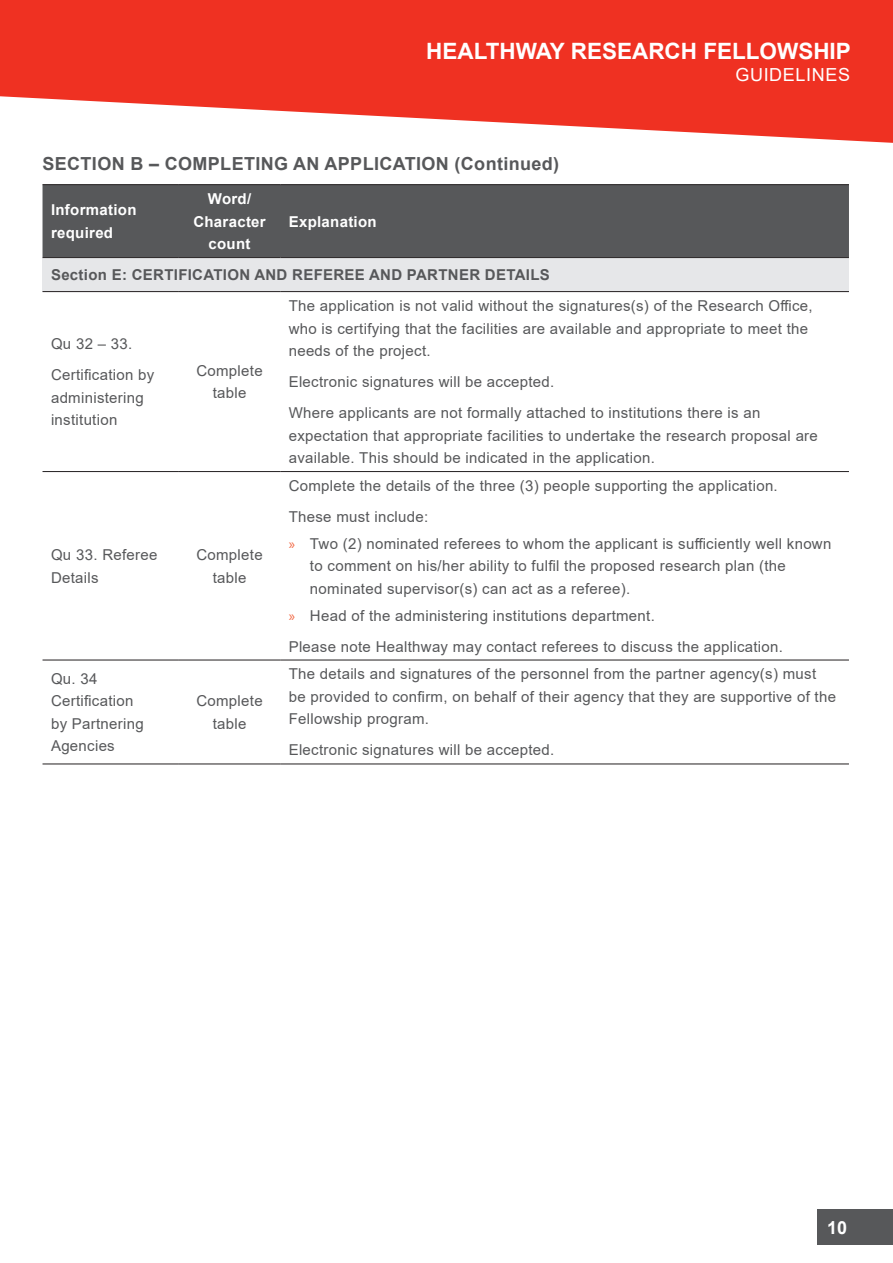
<style>
.page{position:relative;width:893px;height:1263px;background:#fff}
.page>*{position:absolute;margin:0;border:0;box-sizing:border-box;transform-origin:0 0}
.t1{font:700 22.5px "Arial";color:#fff}
.Heading_2{font:700 18px "Arial";letter-spacing:.02em;color:#57585a}
.t2{font:18px "Arial";letter-spacing:.035em;color:#fff}
.t3{font:700 18px "Arial";color:#fff}
.Body{font:15px/22.5px "Arial";letter-spacing:.02em;color:#57585a}
.Heading_3{font:700 15px/22.5px "Arial";letter-spacing:.02em;color:#fff}
.Heading_3-2{font:700 15px "Arial";letter-spacing:.02em;color:#57585a}
.s1{font-family:"Myriad Pro";color:#f26540}
</style>
<div class="page">
<svg style="left:0;top:0;width:893px;height:143px;fill:#ef3122"></svg>
<div style="left:817px;top:1209px;width:76px;height:36px;background:#57585a"></div>
<div style="left:43px;top:185px;width:806px;height:72px;background:#57585a"></div>
<div style="left:43px;top:258px;width:806px;height:34px;background:#e6e7e9"></div>
<hr style="left:43px;top:184px;width:136px;height:1px;background:#231f20">
<hr style="left:179px;top:184px;width:101px;height:1px;background:#231f20">
<hr style="left:280px;top:184px;width:569px;height:1px;background:#231f20">
<hr style="left:43px;top:257px;width:136px;height:1px;background:#231f20">
<hr style="left:179px;top:257px;width:101px;height:1px;background:#231f20">
<hr style="left:280px;top:257px;width:569px;height:1px;background:#231f20">
<hr style="left:43px;top:291px;width:136px;height:1px;background:#231f20">
<hr style="left:179px;top:291px;width:101px;height:1px;background:#231f20">
<hr style="left:280px;top:291px;width:569px;height:1px;background:#231f20">
<hr style="left:43px;top:471px;width:136px;height:1px;background:#231f20">
<hr style="left:179px;top:471px;width:101px;height:1px;background:#231f20">
<hr style="left:280px;top:471px;width:569px;height:1px;background:#231f20">
<hr style="left:43px;top:660px;width:136px;height:1px;background:#231f20">
<hr style="left:179px;top:660px;width:101px;height:1px;background:#231f20">
<hr style="left:280px;top:660px;width:569px;height:1px;background:#231f20">
<hr style="left:43px;top:763px;width:136px;height:1px;background:#231f20">
<hr style="left:179px;top:763px;width:101px;height:1px;background:#231f20">
<hr style="left:280px;top:763px;width:569px;height:1px;background:#231f20">
<h1 class="t1" style="left:426px;top:35px;width:426px">HEALTHWAY RESEARCH FELLOWSHIP</h1>
<p class="t2" style="left:735px;top:63px;width:116px">GUIDELINES</p>
<p class="Heading_2" style="left:43px;top:151px;width:518px">SECTION B – COMPLETING AN APPLICATION (Continued)</p>
<p class="Heading_3" style="left:51px;top:199px;width:87px">Information required</p>
<p class="Heading_3" style="left:193px;top:188px;width:74px;text-align:center">Word/<br>Character count</p>
<p class="Heading_3" style="left:289px;top:210px;width:90px">Explanation</p>
<p class="Heading_3-2" style="left:51px;top:264px;width:500px">Section E: CERTIFICATION AND REFEREE AND PARTNER DETAILS</p>
<p class="Body" style="left:51px;top:332px;width:83px">Qu 32 – 33.</p>
<p class="Body" style="left:51px;top:363px;width:105px">Certification by administering institution</p>
<p class="Body" style="left:196px;top:359px;width:68px;text-align:center">Complete table</p>
<p class="Body" style="left:51px;top:543px;width:108px">Qu 33. Referee<br>Details</p>
<p class="Body" style="left:196px;top:543px;width:68px;text-align:center">Complete table</p>
<p class="Body" style="left:51px;top:667px;width:94px">Qu. 34<br>Certification by Partnering<br>Agencies</p>
<p class="Body" style="left:196px;top:690px;width:68px;text-align:center">Complete table</p>
<p class="Body" style="left:289px;top:294px;width:526px">The application is not valid without the signatures(s) of the Research Office, who is certifying that the facilities are available and appropriate to meet the needs of the project.</p>
<p class="Body" style="left:289px;top:370px;width:267px">Electronic signatures will be accepted.</p>
<p class="Body" style="left:289px;top:401px;width:531px">Where applicants are not formally attached to institutions there is an expectation that appropriate facilities to undertake the research proposal are available. This should be indicated in the application.</p>
<p class="Body" style="left:289px;top:474px;width:491px">Complete the details of the three (3) people supporting the application.</p>
<p class="Body" style="left:289px;top:505px;width:141px">These must include:</p>
<p class="Body" style="left:310px;top:532px;width:523px;text-indent:-21px"><span class="s1">»</span> Two (2) nominated referees to whom the applicant is sufficiently well known to comment on his/her ability to fulfil the proposed research plan (the nominated supervisor(s) can act as a referee).</p>
<p class="Body" style="left:289px;top:604px;width:368px"><span class="s1">»</span> Head of the administering institutions department.</p>
<p class="Body" style="left:289px;top:635px;width:496px">Please note Healthway may contact referees to discuss the application.</p>
<p class="Body" style="left:289px;top:663px;width:549px">The details and signatures of the personnel from the partner agency(s) must be provided to confirm, on behalf of their agency that they are supportive of the<br>Fellowship program.</p>
<p class="Body" style="left:289px;top:739px;width:267px">Electronic signatures will be accepted.</p>
<p class="t3" style="left:827px;top:1215px;width:22px">10</p>
</div>
